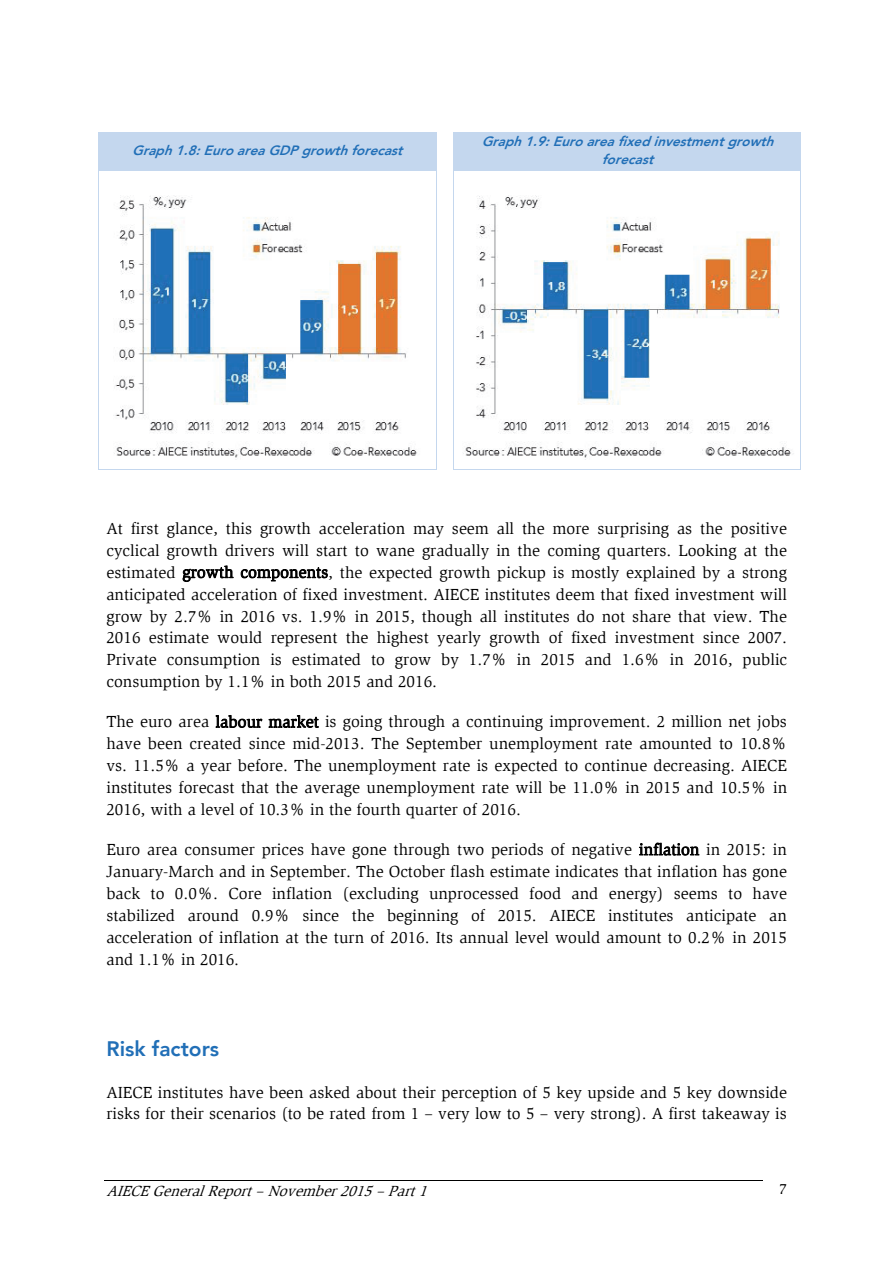
<style>
.page{position:relative;width:893px;height:1263px;background:#fff}
.page>*{position:absolute;margin:0;border:0;box-sizing:border-box;transform-origin:0 0}
.t1{font:800 21px "Avenir LT85";color:#216fb7}
.t2{font:16.5px/21.9px "Slimbach LT";color:#000;text-align:justify}
.t3{font:italic 15px "Slimbach LT";color:#000}
.t4{font:15px "Slimbach LT";color:#000}
.t5{font:italic 800 13.5px/18.6px "Avenir LT85";color:#216fb7;text-align:center}
</style>
<div class="page">
<hr style="left:104px;top:1181px;width:658px;height:1px;background:#000">
<div style="left:99px;top:133px;width:337px;height:37px;background:#c4d7ee"></div>
<div style="left:454px;top:133px;width:346px;height:37px;background:#c4d7ee"></div>
<hr style="left:98px;top:132px;width:338px;height:1px;background:#c4d7ee">
<hr style="left:453px;top:132px;width:348px;height:1px;background:#c4d7ee">
<hr style="left:98px;top:133px;width:1px;height:37px;background:#c4d7ee">
<hr style="left:436px;top:133px;width:1px;height:37px;background:#c4d7ee">
<hr style="left:453px;top:133px;width:1px;height:37px;background:#c4d7ee">
<hr style="left:800px;top:133px;width:1px;height:37px;background:#c4d7ee">
<hr style="left:98px;top:170px;width:338px;height:1px;background:#c4d7ee">
<hr style="left:453px;top:170px;width:348px;height:1px;background:#c4d7ee">
<hr style="left:98px;top:171px;width:1px;height:299px;background:#c4d7ee">
<hr style="left:98px;top:469px;width:338px;height:1px;background:#c4d7ee">
<hr style="left:436px;top:171px;width:1px;height:299px;background:#c4d7ee">
<hr style="left:453px;top:171px;width:1px;height:299px;background:#c4d7ee">
<hr style="left:453px;top:469px;width:347px;height:1px;background:#c4d7ee">
<hr style="left:800px;top:171px;width:1px;height:299px;background:#c4d7ee">
<img style="left:114px;top:196px;width:303px;height:264px">
<img style="left:463px;top:195px;width:331px;height:265px">
<p class="t5" style="left:132px;top:142px;width:276px">Graph1.8:EuroareaGDPgrowthforecast</p>
<p class="t5" style="left:481px;top:133px;width:297px">Graph1.9:Euroareafixed investmentgrowth forecast</p>
<p class="t2" style="left:106px;top:518px;width:682px">At first glance, this growth acceleration may seem all the more surprising as the positive cyclical growth drivers will start to wane gradually in the coming quarters. Looking at the estimated growth components, the expected growth pickup is mostly explained by a strong anticipated acceleration of fixed investment. AIECE institutes deem that fixed investment will grow by 2.7% in 2016 vs. 1.9% in 2015, though all institutes do not share that view. The 2016 estimate would represent the highest yearly growth of fixed investment since 2007.<br>Private consumption is estimated to grow by 1.7% in 2015 and 1.6% in 2016, public consumption by 1.1% in both 2015 and 2016.</p>
<p class="t2" style="left:106px;top:711px;width:682px">The euro area labour market is going through a continuing improvement. 2 million net jobs have been created since mid-2013. The September unemployment rate amounted to 10.8% vs. 11.5% a year before. The unemployment rate is expected to continue decreasing. AIECE institutes forecast that the average unemployment rate will be 11.0% in 2015 and 10.5% in 2016, with a level of 10.3% in the fourth quarter of 2016.</p>
<p class="t2" style="left:106px;top:839px;width:682px">Euro area consumer prices have gone through two periods of negative inflation in 2015: in January-March and in September. The October flash estimate indicates that inflation has gone back to 0.0%. Core inflation (excluding unprocessed food and energy) seems to have stabilized around 0.9% since the beginning of 2015. AIECE institutes anticipate an acceleration of inflation at the turn of 2016. Its annual level would amount to 0.2% in 2015 and 1.1% in 2016.</p>
<p class="t1" style="left:106px;top:1040px;width:114px">Risk factors</p>
<p class="t2" style="left:106px;top:1081px;width:682px">AIECE institutes have been asked about their perception of 5 key upside and 5 key downside risks for their scenarios (to be rated from 1 – very low to 5 – very strong). A first takeaway is</p>
<p class="t3" style="left:106px;top:1183px;width:327px">AIECEGeneralReport–November2015–Part1</p>
<p class="t4" style="left:779px;top:1181px;width:9px">7</p>
</div>
